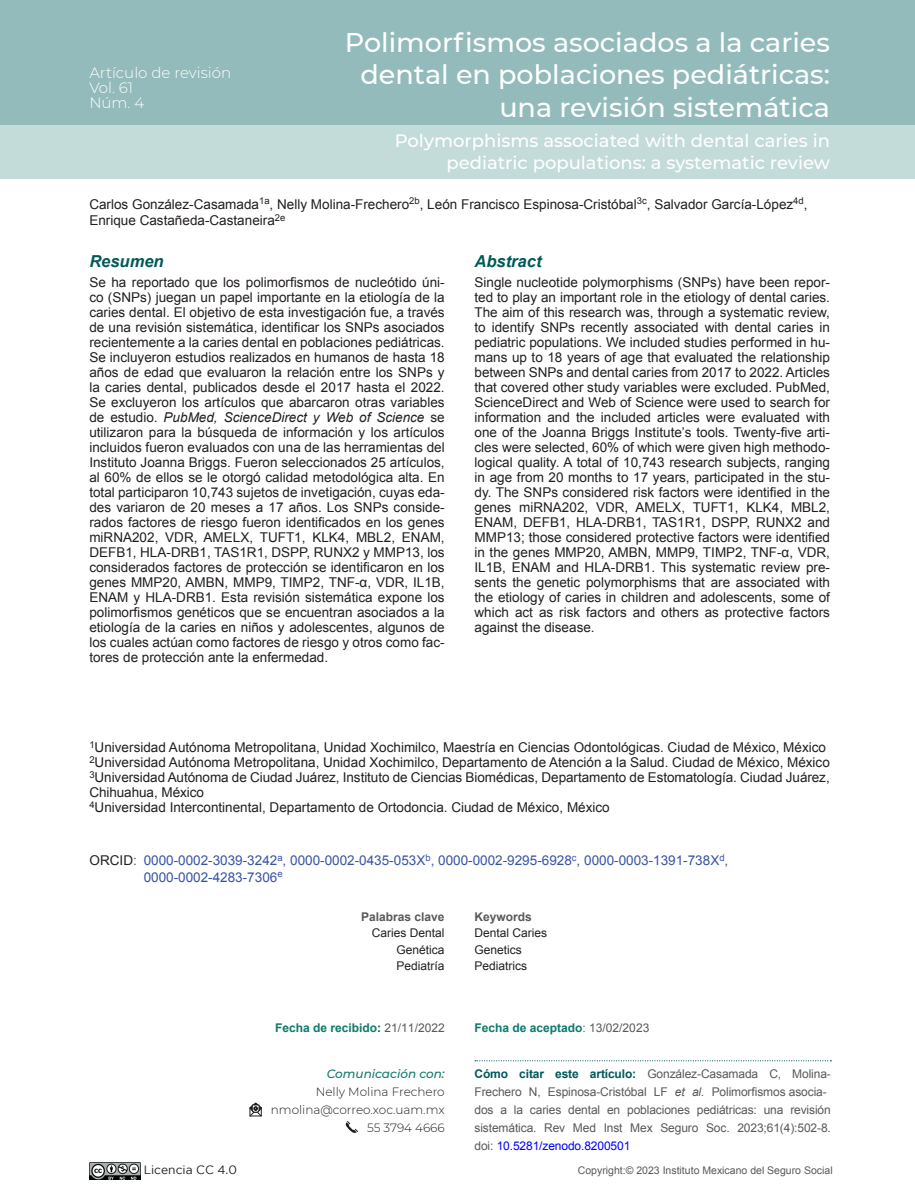
<style>
.page{position:relative;width:915px;height:1191px;background:#fff}
.page>*{position:absolute;margin:0;border:0;box-sizing:border-box;transform-origin:0 0}
.t1{font:500 27px/32.4px "Montserrat";color:#fff;text-align:right}
.t2{font:500 18px/21.6px "Montserrat";color:#fff;text-align:right}
.t3{font:italic 700 16.5px "Arial";color:#005a57}
.t4{font:300 15px/15px "Montserrat";color:#fff}
.t5{font:13.5px/15px "Arial";color:#231f20;text-align:justify}
.t6{font:13.5px/16.2px "Arial";color:#3953a4}
.t7{font:12px/18px "Arial";letter-spacing:-.01em;color:#58595b}
.t8{font:12px/16.5px "Arial";color:#231f20}
.t9{font:300 12px/18px "Montserrat";color:#231f20;text-align:right}
.t10{font:700 12px "Arial";color:#0d7a6a}
.t11{font:700 12px "Arial";color:#58595b}
.t12{font:italic 500 12px "Montserrat";color:#0d7a6a}
.t13{font:12px "Gotham";color:#231f20}
.t14{font:10.5px "Arial";color:#58595b}
.s1{font-style:italic}
.s2{color:#231f20}
.s3{color:#58595b}
.s4{color:#005a57}
.s5{font-weight:400;color:#58595b}
.s6{font-weight:700;color:#01585b}
.s7{color:#00f}
</style>
<div class="page">
<div style="left:0;top:0;width:914px;height:125px;background:#93bbbb"></div>
<div style="left:0;top:125px;width:914px;height:54px;background:#c3dcd9"></div>
<svg style="left:475px;top:1060px;width:356px;height:1px"></svg>
<svg style="left:249px;top:1102px;width:13px;height:15px"></svg>
<svg style="left:345px;top:1121px;width:13px;height:12px"></svg>
<img style="left:89px;top:1162px;width:51px;height:17px">
<p class="t4" style="left:89px;top:64px;width:143px">Artículo de revisión<br>Vol. 61<br>Núm. 4</p>
<h1 class="t1" style="left:345px;top:25px;width:486px">Polimorfismos asociados a la caries dental en poblaciones pediátricas: una revisión sistemática</h1>
<h2 class="t2" style="left:394px;top:129px;width:436px">Polymorphisms associated with dental caries in pediatric populations: a systematic review</h2>
<p class="t5" style="left:89px;top:196px;width:719px;line-height:16.5px">Carlos González-Casamada<sup>1a</sup>, Nelly Molina-Frechero<sup>2b</sup>, León Francisco Espinosa-Cristóbal<sup>3c</sup>, Salvador García-López<sup>4d</sup>,<br>Enrique Castañeda-Castaneira<sup>2e</sup></p>
<p class="t3" style="left:89px;top:251px;width:76px">Resumen</p>
<p class="t3" style="left:474px;top:251px;width:68px">Abstract</p>
<p class="t5" style="left:474px;top:275px;width:357px">Single nucleotide polymorphisms (SNPs) have been repor&shy;ted to play an important role in the etiology of dental caries.<br>The aim of this research was, through a systematic review, to identify SNPs recently associated with dental caries in pediatric populations. We included studies performed in hu&shy;mans up to 18 years of age that evaluated the relationship between SNPs and dental caries from 2017 to 2022. Articles that covered other study variables were excluded. PubMed, ScienceDirect and Web of Science were used to search for information and the included articles were evaluated with one of the Joanna Briggs Institute’s tools. Twenty-five arti&shy;cles were selected, 60% of which were given high methodo&shy;logical quality. A total of 10,743 research subjects, ranging in age from 20 months to 17 years, participated in the stu&shy;dy. The SNPs considered risk factors were identified in the genes miRNA202, VDR, AMELX, TUFT1, KLK4, MBL2, ENAM, DEFB1, HLA-DRB1, TAS1R1, DSPP, RUNX2 and MMP13; those considered protective factors were identified in the genes MMP20, AMBN, MMP9, TIMP2, TNF-α, VDR, IL1B, ENAM and HLA-DRB1. This systematic review pre&shy;sents the genetic polymorphisms that are associated with the etiology of caries in children and adolescents, some of which act as risk factors and others as protective factors against the disease.</p>
<p class="t5" style="left:89px;top:275px;width:357px">Se ha reportado que los polimorfismos de nucleótido úni&shy;co (SNPs) juegan un papel importante en la etiología de la caries dental. El objetivo de esta investigación fue, a través de una revisión sistemática, identificar los SNPs asociados recientemente a la caries dental en poblaciones pediátricas.<br>Se incluyeron estudios realizados en humanos de hasta 18 años de edad que evaluaron la relación entre los SNPs y la caries dental, publicados desde el 2017 hasta el 2022.<br>Se excluyeron los artículos que abarcaron otras variables de estudio. <span class="s1">PubMed, ScienceDirect y Web of Science</span> se utilizaron para la búsqueda de información y los artículos incluidos fueron evaluados con una de las herramientas del Instituto Joanna Briggs. Fueron seleccionados 25 artículos, al 60% de ellos se le otorgó calidad metodológica alta. En total participaron 10,743 sujetos de invetigación, cuyas eda&shy;des variaron de 20 meses a 17 años. Los SNPs conside&shy;rados factores de riesgo fueron identificados en los genes miRNA202, VDR, AMELX, TUFT1, KLK4, MBL2, ENAM, DEFB1, HLA-DRB1, TAS1R1, DSPP, RUNX2 y MMP13, los considerados factores de protección se identificaron en los genes MMP20, AMBN, MMP9, TIMP2, TNF-α, VDR, IL1B, ENAM y HLA-DRB1. Esta revisión sistemática expone los polimorfismos genéticos que se encuentran asociados a la etiología de la caries en niños y adolescentes, algunos de los cuales actúan como factores de riesgo y otros como fac&shy;tores de protección ante la enfermedad.</p>
<p class="t5" style="left:89px;top:740px;width:741px;text-align:left"><sup>1</sup>Universidad Autónoma Metropolitana, Unidad Xochimilco, Maestría en Ciencias Odontológicas. Ciudad de México, México <sup>2</sup>Universidad Autónoma Metropolitana, Unidad Xochimilco, Departamento de Atención a la Salud. Ciudad de México, México <sup>3</sup>Universidad Autónoma de Ciudad Juárez, Instituto de Ciencias Biomédicas, Departamento de Estomatología. Ciudad Juárez, Chihuahua, México<br><sup>4</sup>Universidad Intercontinental, Departamento de Ortodoncia. Ciudad de México, México</p>
<p class="t6" style="left:144px;top:852px;width:586px;text-indent:-54px"><span class="s2">ORCID</span><span class="s3">:</span> 0000-0002-3039-3242<sup>a</sup>, 0000-0002-0435-053X<sup>b</sup>, 0000-0002-9295-6928<sup>c</sup>, 0000-0003-1391-738X<sup>d</sup>,<br>0000-0002-4283-7306<sup>e</sup></p>
<p class="t11" style="left:361px;top:908px;width:85px">Palabras clave</p>
<p class="t8" style="left:396px;top:924px;width:50px;text-align:justify;text-indent:-25px">Caries Dental Genética Pediatría</p>
<p class="t11" style="left:474px;top:908px;width:59px">Keywords</p>
<p class="t8" style="left:474px;top:924px;width:74px">Dental Caries<br>Genetics<br>Pediatrics</p>
<p class="t10" style="left:275px;top:1019px;width:171px">Fecha de recibido<span class="s4">:</span> <span class="s5">21/11/2022</span></p>
<p class="t10" style="left:474px;top:1020px;width:176px">Fecha de aceptado<span class="s5">: 13/02/2023</span></p>
<p class="t12" style="left:327px;top:1065px;width:119px">Comunicación con:</p>
<p class="t9" style="left:271px;top:1082px;width:175px">Nelly Molina Frechero nmolina@correo.xoc.uam.mx<br>55 3794 4666</p>
<p class="t7" style="left:474px;top:1064px;width:358px"><span class="s6">Cómo citar este artículo:</span> González-Casamada C, Molina-Frechero N, Espinosa-Cristóbal LF <span class="s1">et al.</span> Polimorfismos asocia&shy;dos a la caries dental en poblaciones pediátricas: una revisión sistemática. Rev Med Inst Mex Seguro Soc. 2023;61(4):502-8. doi: <span class="s7">10.5281/zenodo.8200501</span></p>
<p class="t13" style="left:144px;top:1162px;width:95px">Licencia CC 4.0</p>
<p class="t14" style="left:577px;top:1163px;width:256px">Copyright:© 2023 Instituto Mexicano del Seguro Social</p>
</div>
